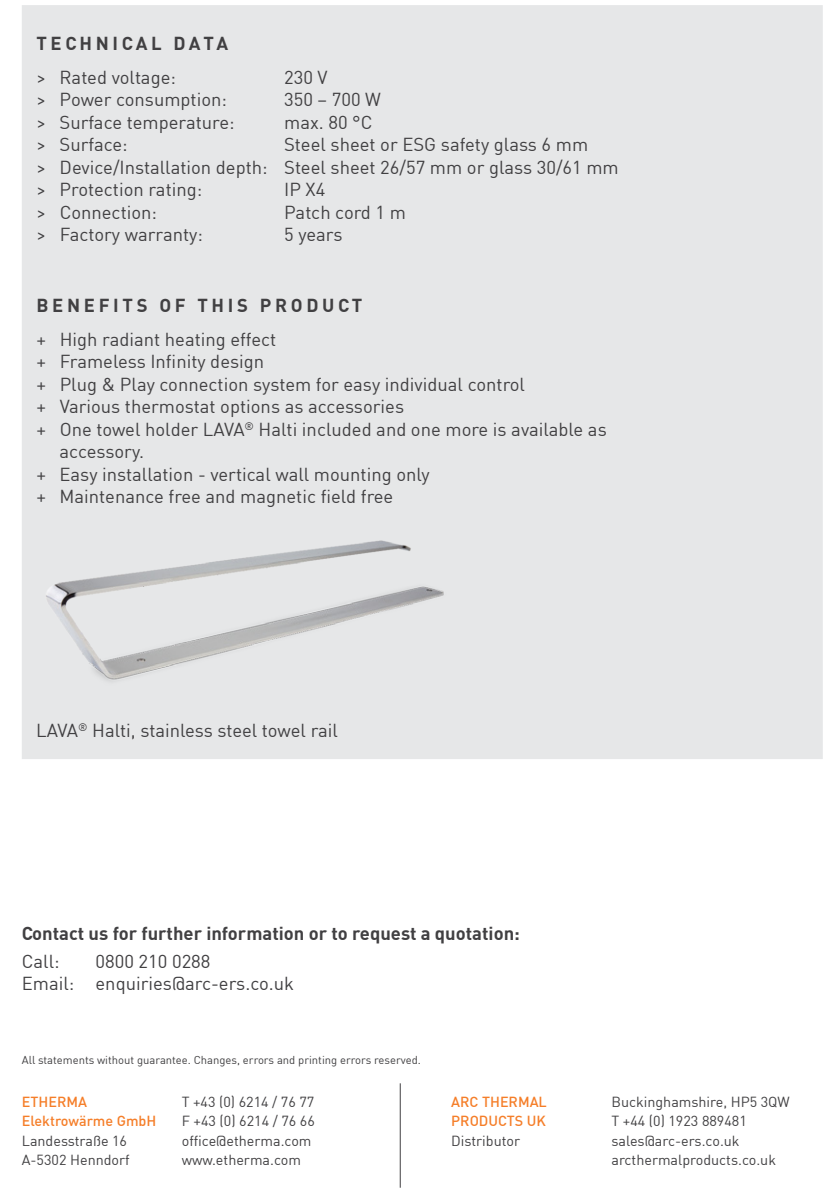
<style>
.page{position:relative;width:840px;height:1191px;background:#fff}
.page>*{position:absolute;margin:0;border:0;box-sizing:border-box;transform-origin:0 0}
.t1{font:18.4px/33.8px "DIN";color:#414042}
.t2{font:700 18.4px/27.8px "DIN";color:#414042}
.t3{font:14.4px/19.4px "DIN";color:#414042}
.t4{font:500 14.4px/19.4px "DIN";color:#f57e29;text-align:justify}
.t5{font:11.2px "DIN";color:#414042}
.s1{font-weight:700}
.s2{font-weight:400}
.s3{font-weight:500;color:#f57e29}
.s4{font-weight:400;color:#414042}
</style>
<div class="page">
<div style="left:23px;top:6px;width:798px;height:752px;background:#e6e7e8"></div>
<hr style="left:399px;top:1083px;width:1px;height:104px;background:#414042">
<img style="left:46px;top:540px;width:398px;height:141px">
<p class="t1" style="left:36px;top:26px;width:193px"><span class="s1">TECHNICAL DATA </span>&gt; Rated voltage:</p>
<p class="t1" style="left:284px;top:60px;width:45px">230 V</p>
<p class="t1" style="left:36px;top:82px;width:192px">&gt; Power consumption:</p>
<p class="t1" style="left:284px;top:82px;width:98px">350 – 700 W</p>
<p class="t1" style="left:36px;top:105px;width:200px">&gt; Surface temperature:</p>
<p class="t1" style="left:284px;top:105px;width:90px">max. 80 °C</p>
<p class="t1" style="left:36px;top:127px;width:93px">&gt; Surface:</p>
<p class="t1" style="left:36px;top:133px;width:583px;line-height:22.4px;text-indent:247px">Steel sheet or ESG safety glass 6 mm<br>&gt; Device/Installation depth: Steel sheet 26/57 mm or glass 30/61 mm &gt; Protection rating:</p>
<p class="t1" style="left:284px;top:172px;width:43px">IP X4</p>
<p class="t1" style="left:36px;top:195px;width:122px">&gt; Connection:</p>
<p class="t1" style="left:284px;top:195px;width:123px">Patch cord 1 m</p>
<p class="t1" style="left:36px;top:217px;width:168px">&gt; Factory warranty:</p>
<p class="t1" style="left:284px;top:217px;width:60px">5 years</p>
<p class="t1" style="left:36px;top:288px;width:327px"><span class="s1">BENEFITS OF THIS PRODUCT </span>+ High radiant heating effect</p>
<p class="t1" style="left:36px;top:344px;width:229px">+ Frameless Infinity design</p>
<p class="t1" style="left:36px;top:367px;width:490px">+ Plug &amp; Play connection system for easy individual control</p>
<p class="t1" style="left:36px;top:389px;width:369px">+ Various thermostat options as accessories</p>
<p class="t1" style="left:36px;top:412px;width:571px">+ One towel holder LAVA<sup>®</sup> Halti included and one more is available as</p>
<p class="t1" style="left:59px;top:434px;width:86px">accessory.</p>
<p class="t1" style="left:36px;top:457px;width:395px">+ Easy installation - vertical wall mounting only</p>
<p class="t1" style="left:36px;top:479px;width:358px">+ Maintenance free and magnetic field free</p>
<p class="t1" style="left:36px;top:713px;width:303px">LAVA<sup>®</sup> Halti, stainless steel towel rail</p>
<p class="t2" style="left:22px;top:919px;width:499px">Contact us for further information or to request a quotation:<br><span class="s2">Call:</span></p>
<p class="t1" style="left:22px;top:950px;width:273px;line-height:22px;text-align:center">0800 210 0288<br>Email: enquiries@arc-ers.co.uk</p>
<p class="t5" style="left:22px;top:1053px;width:400px">All statements without guarantee. Changes, errors and printing errors reserved.</p>
<p class="t3" style="left:22px;top:1091px;width:136px"><span class="s3">ETHERMA<br>Elektrowärme GmbH<br></span>Landesstraße 16<br>A-5302 Henndorf</p>
<p class="t3" style="left:182px;top:1091px;width:134px">T +43 (0) 6214 / 76 77<br>F +43 (0) 6214 / 76 66 office@etherma.com www.etherma.com</p>
<p class="t3" style="left:611px;top:1091px;width:180px">Buckinghamshire, HP5 3QW<br>T +44 (0) 1923 889481 sales@arc-ers.co.uk arcthermalproducts.co.uk</p>
<p class="t4" style="left:451px;top:1091px;width:97px">ARC THERMAL PRODUCTS UK <span class="s4">Distributor</span></p>
</div>
